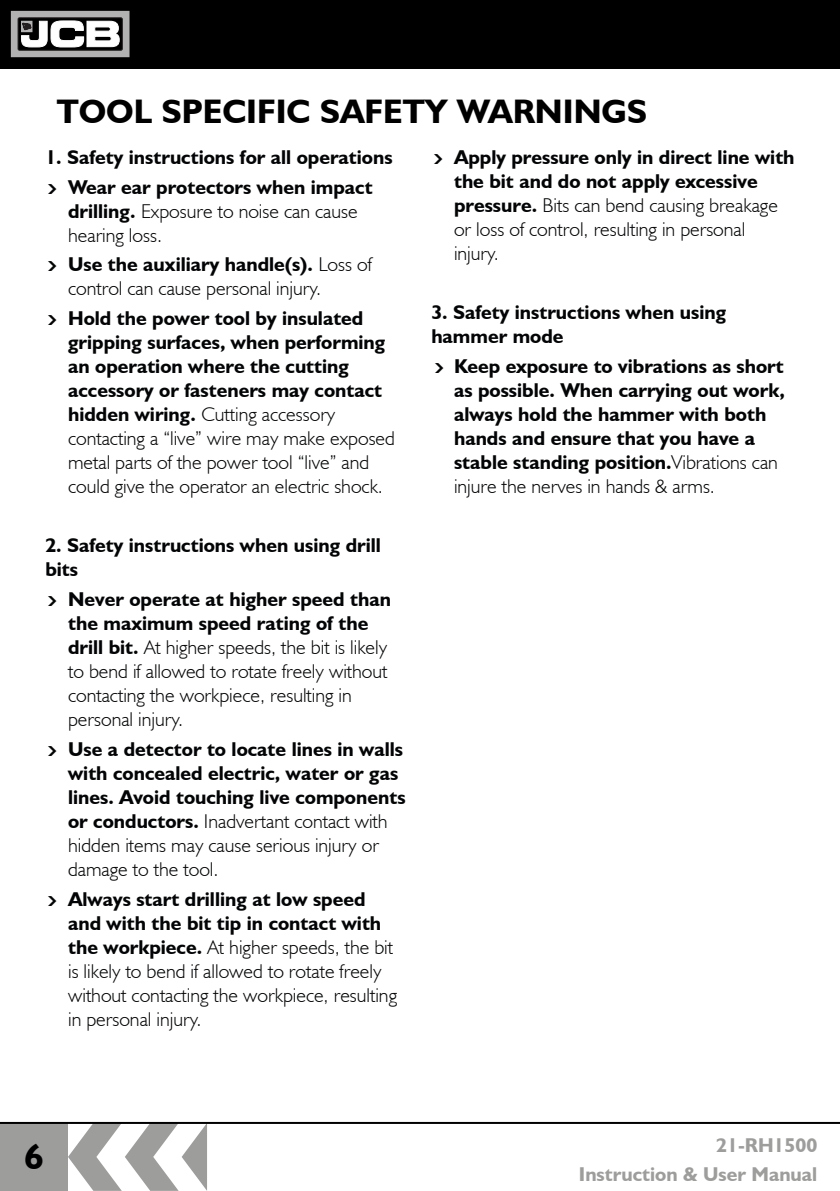
<style>
.page{position:relative;width:840px;height:1191px;background:#fff}
.page>*{position:absolute;margin:0;border:0;box-sizing:border-box;transform-origin:0 0}
.t1{font:700 36px "JCB Euro";color:#000}
.t2{font:700 34px "JCB Euro";color:#000}
.t3{font:700 20px/24px "JCB Euro";color:#030405}
.t4{font:300 20px/24px "JCB Euro";color:#030405}
.t5{font:700 20px/29.6px "JCB Euro";color:#9d9d9c;text-align:right}
.s1{font-family:"Arrowstfb";font-weight:400;font-size:12px}
.s2{font-weight:700}
.s3{font-weight:300}
</style>
<div class="page">
<svg style="left:68px;top:1124px;width:139px;height:66px"></svg>
<div style="left:0;top:1123px;width:68px;height:68px;background:#9d9d9c"></div>
<div style="left:0;top:0;width:839px;height:68px;background:#000"></div>
<svg style="left:13px;top:13px;width:114px;height:42px"></svg>
<div style="left:11px;top:11px;width:118px;height:46px;border:1px solid #b3b2b2"></div>
<svg style="left:18px;top:18px;width:104px;height:32px"></svg>
<div style="left:18px;top:18px;width:104px;height:32px;border:1px solid #231f20"></div>
<svg style="left:21px;top:21px;width:98px;height:26px"></svg>
<hr style="left:0;top:1122px;width:839px;height:2px;background:#000">
<h2 class="t2" style="left:57px;top:91px;width:591px">TOOL SPECIFIC SAFETY WARNINGS</h2>
<p class="t3" style="left:45px;top:142px;width:348px;line-height:29.6px">1. Safety instructions for all operations<br><span class="s1">M</span> Wear ear protectors when impact</p>
<p class="t4" style="left:68px;top:198px;width:291px"><span class="s2">drilling.</span> Exposure to noise can cause hearing loss.</p>
<p class="t4" style="left:68px;top:252px;width:305px;text-indent:-20px"><span class="s1">M</span> <span class="s2">Use the auxiliary handle(s).</span> Loss of control can cause personal injury.</p>
<p class="t3" style="left:68px;top:306px;width:328px;text-indent:-20px"><span class="s1">M</span> Hold the power tool by insulated gripping surfaces, when performing an operation where the cutting accessory or fasteners may contact hidden wiring. <span class="s3">Cutting accessory contacting a “live” wire may make exposed metal parts of the power tool “live” and could give the operator an electric shock.</span></p>
<p class="t3" style="left:454px;top:145px;width:342px;text-indent:-20px"><span class="s1">M</span> Apply pressure only in direct line with the bit and do not apply excessive pressure. <span class="s3">Bits can bend causing breakage or loss of control, resulting in personal injury.</span></p>
<p class="t3" style="left:431px;top:300px;width:296px">3. Safety instructions when using hammer mode</p>
<p class="t3" style="left:454px;top:354px;width:332px;text-indent:-19px"><span class="s1">M</span> Keep exposure to vibrations as short as possible. When carrying out work, always hold the hammer with both hands and ensure that you have a stable standing position.<span class="s3">Vibrations can injure the nerves in hands &amp; arms.</span></p>
<p class="t3" style="left:45px;top:533px;width:337px">2. Safety instructions when using drill bits</p>
<p class="t4" style="left:68px;top:587px;width:324px;text-indent:-20px"><span class="s1">M</span> <span class="s2">Never operate at higher speed than the maximum speed rating of the drill bit.</span> At higher speeds, the bit is likely to bend if allowed to rotate freely without contacting the workpiece, resulting in personal injury.</p>
<p class="t3" style="left:68px;top:736px;width:339px;text-indent:-20px"><span class="s1">M</span> Use a detector to locate lines in walls with concealed electric, water or gas lines. Avoid touching live components or conductors. <span class="s3">Inadvertant contact with hidden items may cause serious injury or damage to the tool.</span></p>
<p class="t4" style="left:68px;top:886px;width:330px;text-indent:-20px"><span class="s1">M</span> <span class="s2">Always start drilling at low speed and with the bit tip in contact with the workpiece.</span> At higher speeds, the bit is likely to bend if allowed to rotate freely without contacting the workpiece, resulting in personal injury.</p>
<h1 class="t1" style="left:24px;top:1134px;width:21px">6</h1>
<p class="t5" style="left:578px;top:1129px;width:240px">21-RH1500<br>Instruction &amp; User Manual</p>
</div>
